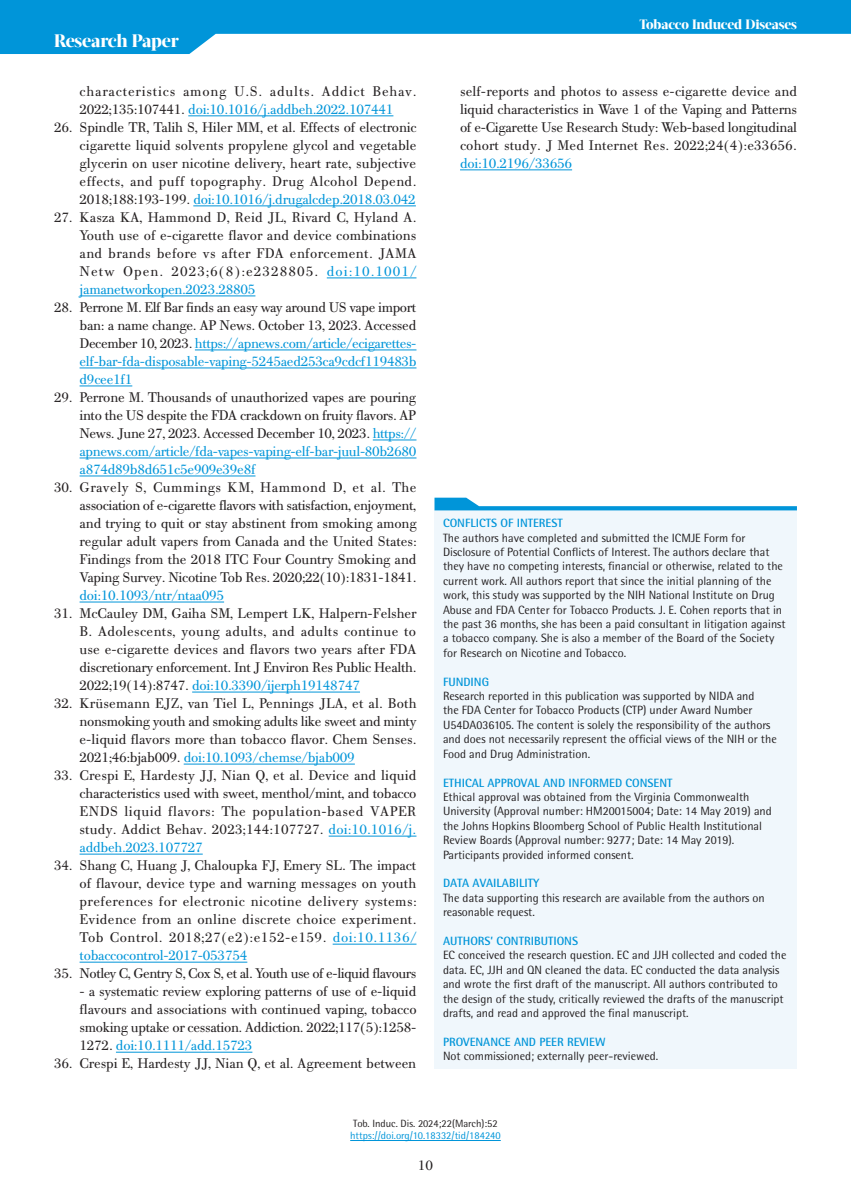
<style>
.page{position:relative;width:851px;height:1191px;background:#fff}
.page>*{position:absolute;margin:0;border:0;box-sizing:border-box;transform-origin:0 0}
.t1{font:800 18px "Acta Display W04";letter-spacing:-.01em;color:#fff}
.t2{font:15px/18px "PF Bodoni Text";letter-spacing:-.02em;color:#231f20;text-align:justify}
.t3{font:15px/18px "PF Bodoni Text";letter-spacing:.05em;color:#231f20}
.t4{font:15px "PF Bodoni Text";letter-spacing:-.02em;color:#0095d9}
.t5{font:800 13.5px "Acta Display W04";letter-spacing:-.01em;color:#fff}
.t6{font:12px/14.4px "Rotis Semi Sans Hel";color:#231f20}
.t7{font:700 12px "Rotis Semi Sans Hel";color:#0095d9}
.t8{font:10.5px "Rotis Semi Sans Hel";color:#0095d9}
.t9{font:10.5px "Rotis Semi Sans Hel";color:#231f20}
.s1{color:#0095d9}
</style>
<div class="page">
<svg style="left:0;top:0;width:850px;height:54px;fill:#0095d9"></svg>
<hr style="left:350px;top:1140px;width:150px;height:1px;background:#0095d9">
<hr style="left:188px;top:116px;width:205px;height:1px;background:#0095d9">
<hr style="left:193px;top:206px;width:223px;height:1px;background:#0095d9">
<hr style="left:327px;top:278px;width:89px;height:1px;background:#0095d9">
<hr style="left:80px;top:296px;width:175px;height:1px;background:#0095d9">
<hr style="left:195px;top:350px;width:221px;height:1px;background:#0095d9">
<hr style="left:80px;top:368px;width:336px;height:1px;background:#0095d9">
<hr style="left:80px;top:386px;width:52px;height:1px;background:#0095d9">
<hr style="left:373px;top:440px;width:43px;height:1px;background:#0095d9">
<hr style="left:80px;top:458px;width:336px;height:1px;background:#0095d9">
<hr style="left:80px;top:476px;width:175px;height:1px;background:#0095d9">
<hr style="left:80px;top:602px;width:144px;height:1px;background:#0095d9">
<hr style="left:192px;top:692px;width:168px;height:1px;background:#0095d9">
<hr style="left:184px;top:764px;width:171px;height:1px;background:#0095d9">
<hr style="left:328px;top:836px;width:88px;height:1px;background:#0095d9">
<hr style="left:80px;top:854px;width:123px;height:1px;background:#0095d9">
<hr style="left:332px;top:944px;width:84px;height:1px;background:#0095d9">
<hr style="left:80px;top:962px;width:167px;height:1px;background:#0095d9">
<hr style="left:116px;top:1052px;width:136px;height:1px;background:#0095d9">
<hr style="left:460px;top:170px;width:112px;height:1px;background:#0095d9">
<div style="left:434px;top:510px;width:362px;height:558px;background:#f0f7fc"></div>
<svg style="left:434px;top:497px;width:362px;height:13px"></svg>
<p class="t1" style="left:54px;top:30px;width:126px">Research Paper</p>
<p class="t3" style="left:80px;top:82px;width:338px">characteristics among U.S. adults. Addict Behav.<br>2022;135:107441. <span class="s1">doi:10.1016/j.addbeh.2022.107441</span></p>
<p class="t2" style="left:80px;top:118px;width:338px;text-indent:-26px">26. Spindle TR, Talih S, Hiler MM, et al. Effects of electronic cigarette liquid solvents propylene glycol and vegetable glycerin on user nicotine delivery, heart rate, subjective effects, and puff topography. Drug Alcohol Depend.<br>2018;188:193-199. <span class="s1">doi:10.1016/j.drugalcdep.2018.03.042</span></p>
<p class="t2" style="left:80px;top:208px;width:338px;text-indent:-26px">27. Kasza KA, Hammond D, Reid JL, Rivard C, Hyland A.<br>Youth use of e-cigarette flavor and device combinations and brands before vs after FDA enforcement. JAMA Netw Open. 2023;6(8):e2328805. <span class="s1">doi:10.1001/ jamanetworkopen.2023.28805</span></p>
<p class="t2" style="left:80px;top:298px;width:338px;text-indent:-26px">28. Perrone M. Elf Bar finds an easy way around US vape import ban: a name change. AP News. October 13, 2023. Accessed December 10, 2023. <span class="s1">https://apnews.com/article/ecigarettes&shy;elf-bar-fda-disposable-vaping-5245aed253ca9cdcf119483b d9cee1f1</span></p>
<p class="t2" style="left:80px;top:388px;width:338px;text-indent:-26px">29. Perrone M. Thousands of unauthorized vapes are pouring into the US despite the FDA crackdown on fruity flavors. AP News. June 27, 2023. Accessed December 10, 2023. <span class="s1">https:// apnews.com/article/fda-vapes-vaping-elf-bar-juul-80b2680 a874d89b8d651c5e909e39e8f</span></p>
<p class="t2" style="left:80px;top:478px;width:338px;text-indent:-26px">30. Gravely S, Cummings KM, Hammond D, et al. The association of e-cigarette flavors with satisfaction, enjoyment, and trying to quit or stay abstinent from smoking among regular adult vapers from Canada and the United States:<br>Findings from the 2018 ITC Four Country Smoking and Vaping Survey. Nicotine Tob Res. 2020;22(10):1831-1841.</p>
<p class="t4" style="left:80px;top:587px;width:146px">doi:10.1093/ntr/ntaa095</p>
<p class="t2" style="left:80px;top:604px;width:338px;text-indent:-26px">31. McCauley DM, Gaiha SM, Lempert LK, Halpern-Felsher B. Adolescents, young adults, and adults continue to use e-cigarette devices and flavors two years after FDA discretionary enforcement. Int J Environ Res Public Health.<br>2022;19(14):8747. <span class="s1">doi:10.3390/ijerph19148747</span></p>
<p class="t2" style="left:80px;top:694px;width:338px;text-indent:-26px">32. Krüsemann EJZ, van Tiel L, Pennings JLA, et al. Both nonsmoking youth and smoking adults like sweet and minty e-liquid flavors more than tobacco flavor. Chem Senses.<br>2021;46:bjab009. <span class="s1">doi:10.1093/chemse/bjab009</span></p>
<p class="t2" style="left:80px;top:766px;width:338px;text-indent:-26px">33. Crespi E, Hardesty JJ, Nian Q, et al. Device and liquid characteristics used with sweet, menthol/mint, and tobacco ENDS liquid flavors: The population-based VAPER study. Addict Behav. 2023;144:107727. <span class="s1">doi:10.1016/j. addbeh.2023.107727</span></p>
<p class="t2" style="left:80px;top:856px;width:338px;text-indent:-26px">34. Shang C, Huang J, Chaloupka FJ, Emery SL. The impact of flavour, device type and warning messages on youth preferences for electronic nicotine delivery systems:<br>Evidence from an online discrete choice experiment.<br>Tob Control. 2018;27(e2):e152-e159. <span class="s1">doi:10.1136/ tobaccocontrol-2017-053754</span></p>
<p class="t2" style="left:54px;top:964px;width:364px">35. Notley C, Gentry S, Cox S, et al. Youth use of e-liquid flavours</p>
<p class="t2" style="left:80px;top:982px;width:338px">- a systematic review exploring patterns of use of e-liquid flavours and associations with continued vaping, tobacco smoking uptake or cessation. Addiction. 2022;117(5):1258- 1272. <span class="s1">doi:10.1111/add.15723</span></p>
<p class="t2" style="left:54px;top:1054px;width:363px">36. Crespi E, Hardesty JJ, Nian Q, et al. Agreement between</p>
<p class="t5" style="left:639px;top:17px;width:159px">Tobacco Induced Diseases</p>
<p class="t2" style="left:460px;top:82px;width:338px">self-reports and photos to assess e-cigarette device and liquid characteristics in Wave 1 of the Vaping and Patterns of e-Cigarette Use Research Study: Web-based longitudinal cohort study. J Med Internet Res. 2022;24(4):e33656.</p>
<p class="t4" style="left:460px;top:155px;width:114px">doi:10.2196/33656</p>
<p class="t7" style="left:443px;top:516px;width:121px">CONFLICTS OF INTEREST</p>
<p class="t6" style="left:443px;top:530px;width:344px">The authors have completed and submitted the ICMJE Form for Disclosure of Potential Conflicts of Interest. The authors declare that they have no competing interests, financial or otherwise, related to the current work. All authors report that since the initial planning of the work, this study was supported by the NIH National Institute on Drug Abuse and FDA Center for Tobacco Products. J. E. Cohen reports that in the past 36 months, she has been a paid consultant in litigation against a tobacco company. She is also a member of the Board of the Society for Research on Nicotine and Tobacco.</p>
<p class="t7" style="left:443px;top:674px;width:48px">FUNDING</p>
<p class="t6" style="left:443px;top:688px;width:335px">Research reported in this publication was supported by NIDA and<br>the FDA Center for Tobacco Products (CTP) under Award Number U54DA036105. The content is solely the responsibility of the authors and does not necessarily represent the official views of the NIH or the Food and Drug Administration.</p>
<p class="t7" style="left:443px;top:775px;width:231px">ETHICAL APPROVAL AND INFORMED CONSENT</p>
<p class="t6" style="left:443px;top:789px;width:330px">Ethical approval was obtained from the Virginia Commonwealth University (Approval number: HM20015004; Date: 14 May 2019) and the Johns Hopkins Bloomberg School of Public Health Institutional Review Boards (Approval number: 9277; Date: 14 May 2019).<br>Participants provided informed consent.</p>
<p class="t7" style="left:443px;top:876px;width:98px">DATA AVAILABILITY</p>
<p class="t6" style="left:443px;top:890px;width:323px">The data supporting this research are available from the authors on reasonable request.</p>
<p class="t7" style="left:443px;top:933px;width:137px">AUTHORS’ CONTRIBUTIONS</p>
<p class="t6" style="left:443px;top:948px;width:345px">EC conceived the research question. EC and JJH collected and coded the data. EC, JJH and QN cleaned the data. EC conducted the data analysis and wrote the first draft of the manuscript. All authors contributed to the design of the study, critically reviewed the drafts of the manuscript drafts, and read and approved the final manuscript.</p>
<p class="t7" style="left:443px;top:1034px;width:164px">PROVENANCE AND PEER REVIEW</p>
<p class="t6" style="left:443px;top:1048px;width:217px">Not commissioned; externally peer-reviewed.</p>
<p class="t9" style="left:353px;top:1116px;width:146px">Tob. Induc. Dis. 2024;22(March):52</p>
<p class="t8" style="left:350px;top:1129px;width:152px">https://doi.org/10.18332/tid/184240</p>
<p class="t2" style="left:418px;top:1156px;width:17px">10</p>
</div>
